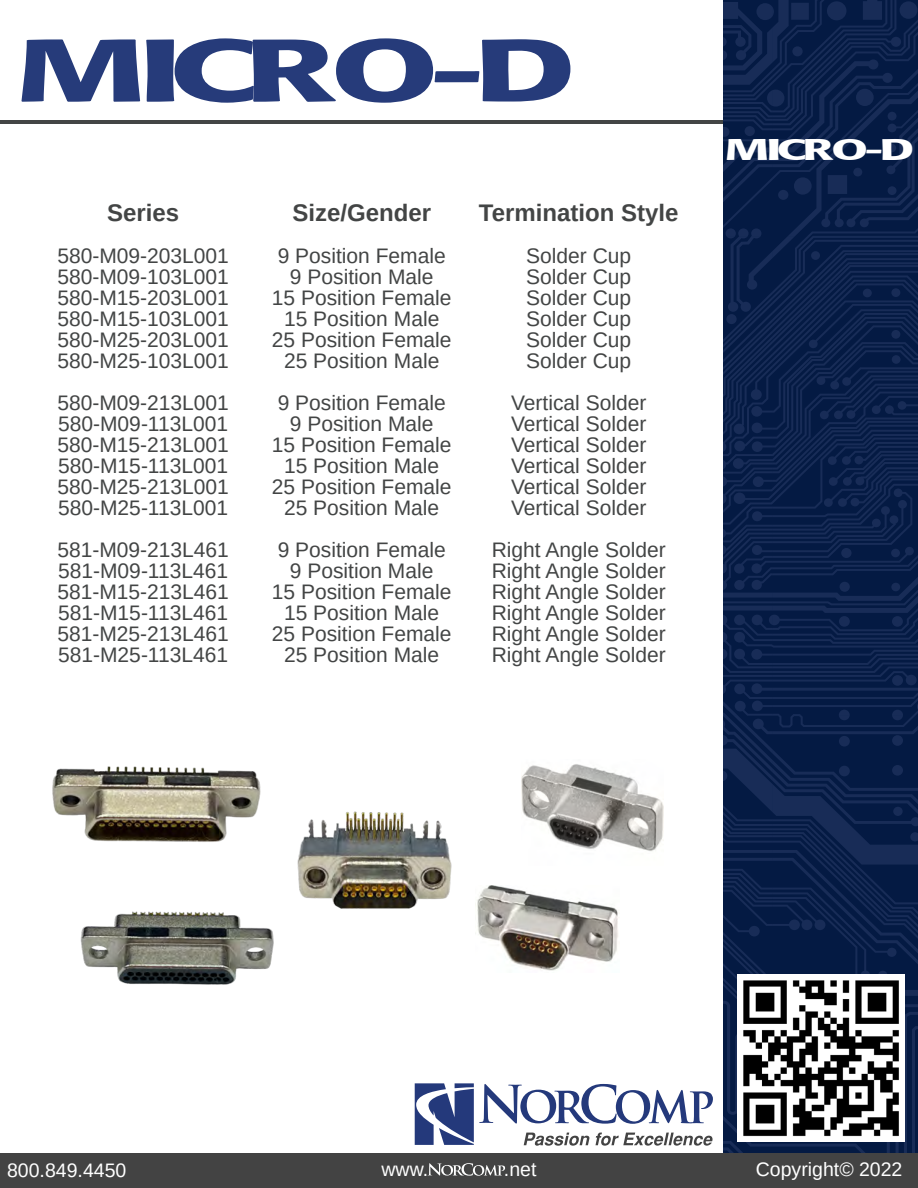
<style>
.page{position:relative;width:918px;height:1188px;background:#fff}
.page>*{position:absolute;margin:0;border:0;box-sizing:border-box;transform-origin:0 0}
.t1{font:97.2px "MARKETPRO";color:#263b7a}
.t2{font:32.85px "MARKETPRO";color:#fff}
.t3{font:700 24px "Arimo";color:#434545}
.t4{font:21px "Arimo";color:#434545}
.t5{font:19.5px "Arimo";color:#fff}
.s1{color:#434545}
</style>
<div class="page">
<svg style="left:722px;top:0;width:196px;height:1154px"></svg>
<img style="left:738px;top:975px;width:167px;height:167px">
<div style="left:0;top:1154px;width:918px;height:34px;background:#434343"></div>
<svg style="left:428px;top:1163px;width:77px;height:13px"></svg>
<img style="left:522px;top:764px;width:141px;height:88px">
<img style="left:477px;top:886px;width:141px;height:85px">
<img style="left:52px;top:766px;width:209px;height:76px">
<img style="left:297px;top:811px;width:155px;height:98px">
<img style="left:80px;top:911px;width:194px;height:74px">
<hr style="left:0;top:120px;width:722px;height:4px;background:#434545">
<svg style="left:415px;top:1083px;width:298px;height:63px"></svg>
<h1 class="t1" style="left:21px;top:17px;width:552px">MICRO-D</h1>
<p class="t3" style="left:107px;top:196px;width:74px">Series</p>
<p class="t4" style="left:57px;top:242px;width:173px">580-M09-203L001</p>
<p class="t4" style="left:57px;top:263px;width:173px">580-M09-103L001</p>
<p class="t4" style="left:57px;top:284px;width:173px">580-M15-203L001</p>
<p class="t4" style="left:57px;top:305px;width:173px">580-M15-103L001</p>
<p class="t4" style="left:57px;top:326px;width:173px">580-M25-203L001</p>
<p class="t4" style="left:57px;top:347px;width:173px">580-M25-103L001</p>
<p class="t4" style="left:57px;top:389px;width:173px">580-M09-213L001</p>
<p class="t4" style="left:58px;top:410px;width:172px">580-M09-113L001</p>
<p class="t4" style="left:57px;top:431px;width:173px">580-M15-213L001</p>
<p class="t4" style="left:58px;top:452px;width:172px">580-M15-113L001</p>
<p class="t4" style="left:57px;top:473px;width:173px">580-M25-213L001</p>
<p class="t4" style="left:58px;top:494px;width:172px">580-M25-113L001</p>
<p class="t4" style="left:57px;top:536px;width:173px">581-M09-213L461</p>
<p class="t4" style="left:58px;top:557px;width:172px">581-M09-113L461</p>
<p class="t4" style="left:57px;top:578px;width:173px">581-M15-213L461</p>
<p class="t4" style="left:58px;top:599px;width:172px">581-M15-113L461</p>
<p class="t4" style="left:57px;top:620px;width:173px">581-M25-213L461</p>
<p class="t4" style="left:58px;top:641px;width:172px">581-M25-113L461</p>
<p class="t3" style="left:292px;top:196px;width:140px">Size/Gender</p>
<p class="t4" style="left:278px;top:242px;width:170px">9 Position Female</p>
<p class="t4" style="left:290px;top:263px;width:145px">9 Position Male</p>
<p class="t4" style="left:272px;top:284px;width:181px">15 Position Female</p>
<p class="t4" style="left:284px;top:305px;width:157px">15 Position Male</p>
<p class="t4" style="left:272px;top:326px;width:181px">25 Position Female</p>
<p class="t4" style="left:284px;top:347px;width:157px">25 Position Male</p>
<p class="t4" style="left:278px;top:389px;width:170px">9 Position Female</p>
<p class="t4" style="left:290px;top:410px;width:145px">9 Position Male</p>
<p class="t4" style="left:272px;top:431px;width:181px">15 Position Female</p>
<p class="t4" style="left:284px;top:452px;width:157px">15 Position Male</p>
<p class="t4" style="left:272px;top:473px;width:181px">25 Position Female</p>
<p class="t4" style="left:284px;top:494px;width:157px">25 Position Male</p>
<p class="t4" style="left:278px;top:536px;width:170px">9 Position Female</p>
<p class="t4" style="left:290px;top:557px;width:145px">9 Position Male</p>
<p class="t4" style="left:272px;top:578px;width:181px">15 Position Female</p>
<p class="t4" style="left:284px;top:599px;width:157px">15 Position Male</p>
<p class="t4" style="left:272px;top:620px;width:181px">25 Position Female</p>
<p class="t4" style="left:284px;top:641px;width:157px">25 Position Male</p>
<p class="t3" style="left:479px;top:196px;width:201px">Termination Style</p>
<p class="t4" style="left:526px;top:242px;width:107px">Solder Cup</p>
<p class="t4" style="left:526px;top:263px;width:107px">Solder Cup</p>
<p class="t4" style="left:526px;top:284px;width:107px">Solder Cup</p>
<p class="t4" style="left:526px;top:305px;width:107px">Solder Cup</p>
<p class="t4" style="left:526px;top:326px;width:107px">Solder Cup</p>
<p class="t4" style="left:526px;top:347px;width:107px">Solder Cup</p>
<p class="t4" style="left:511px;top:389px;width:137px">Vertical Solder</p>
<p class="t4" style="left:511px;top:410px;width:137px">Vertical Solder</p>
<p class="t4" style="left:511px;top:431px;width:137px">Vertical Solder</p>
<p class="t4" style="left:511px;top:452px;width:137px">Vertical Solder</p>
<p class="t4" style="left:511px;top:473px;width:137px">Vertical Solder</p>
<p class="t4" style="left:511px;top:494px;width:137px">Vertical Solder</p>
<p class="t4" style="left:492px;top:536px;width:175px">Right Angle Solder</p>
<p class="t4" style="left:492px;top:557px;width:175px">Right Angle Solder</p>
<p class="t4" style="left:492px;top:578px;width:175px">Right Angle Solder</p>
<p class="t4" style="left:492px;top:599px;width:175px">Right Angle Solder</p>
<p class="t4" style="left:492px;top:620px;width:175px">Right Angle Solder</p>
<p class="t4" style="left:492px;top:641px;width:175px">Right Angle Solder</p>
<h2 class="t2" style="left:727px;top:132px;width:187px">MICRO-D</h2>
<p class="t5" style="left:7px;top:1158px;width:121px">800.849.4450</p>
<p class="t5" style="left:382px;top:1157px;width:156px">www.<span class="s1">norcomp</span>.net</p>
<p class="t5" style="left:756px;top:1157px;width:148px">Copyright© 2022</p>
</div>
